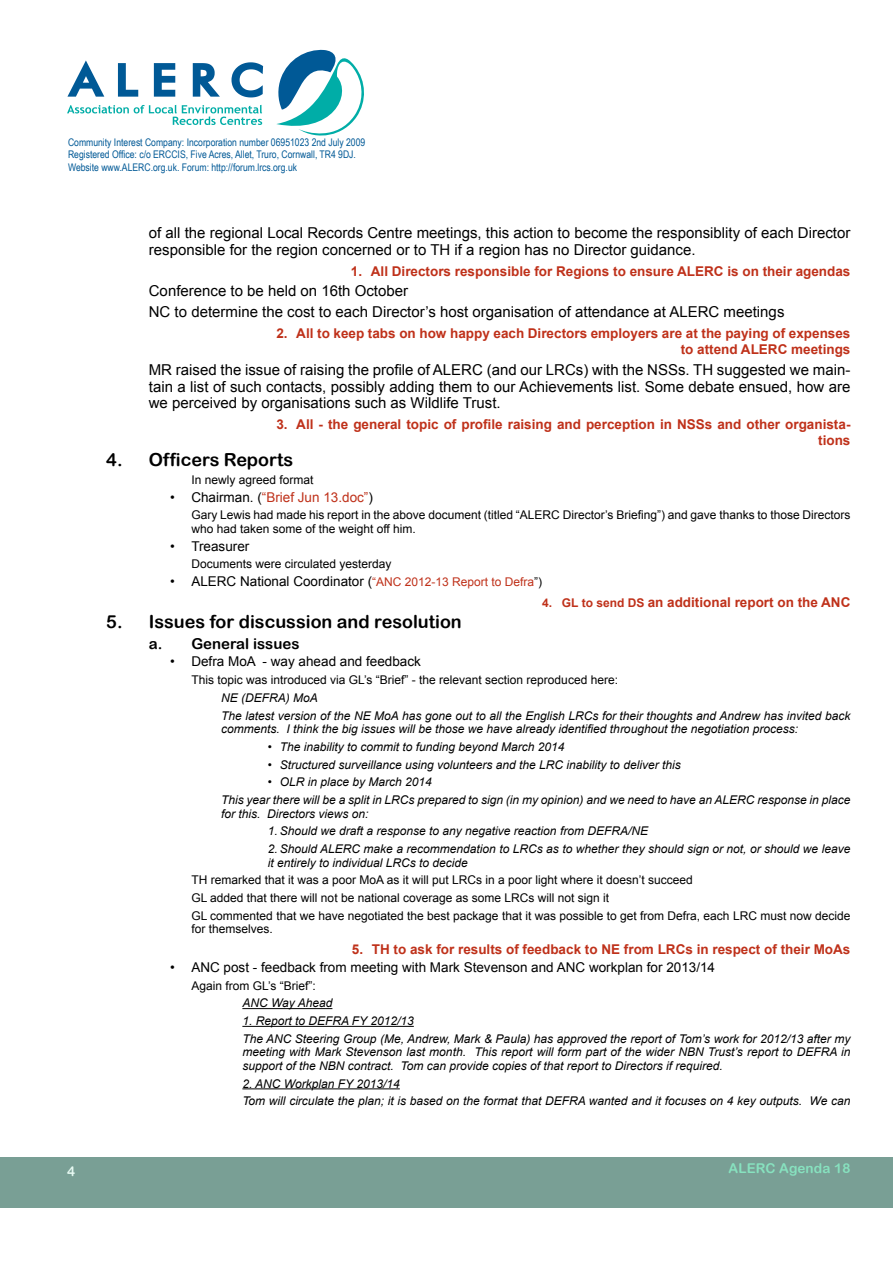
<style>
.page{position:relative;width:893px;height:1263px;background:#fff}
.page>*{position:absolute;margin:0;border:0;box-sizing:border-box;transform-origin:0 0}
.t1{font:18px "Arial Rounded MT Bold";color:#000}
.t2{font:15px/16.5px "Arial";color:#000}
.t3{font:15px "Arial Rounded MT Bold";color:#000}
.t4{font:700 13.5px/16.5px "Arial";color:#bf311a;text-align:right}
.t5{font:13.5px "Arial";color:#000}
.t6{font:13.5px "Arial";color:#bf311a}
.t7{font:13.5px "Arial Rounded MT Bold";letter-spacing:.01em;color:#87e2bf}
.t8{font:13.5px "Arial Rounded MT Bold";color:#e7f9f2}
.t9{font:italic 12px/17.7px "Arial";color:#000}
.t10{font:12px/17.7px "Arial";color:#000}
.t11{font:10.5px/12.6px "Arial Narrow";color:#005996}
.s1{color:#000}
.s2{font-size:12px;color:#bf311a}
.s3{font-size:12px}
</style>
<div class="page">
<div style="left:0;top:1157px;width:893px;height:50px;background:#799f95"></div>
<svg style="left:67px;top:60px;width:196px;height:37px"></svg>
<svg style="left:67px;top:105px;width:195px;height:20px"></svg>
<svg style="left:276px;top:49px;width:88px;height:87px"></svg>
<hr style="left:242px;top:1008px;width:90px;height:1px;background:#000">
<hr style="left:242px;top:1026px;width:172px;height:1px;background:#000">
<hr style="left:242px;top:1088px;width:158px;height:1px;background:#000">
<p class="t11" style="left:68px;top:135px;width:299px">Community Interest Company: Incorporation number 06951023 2nd July 2009<br>Registered Office: c/o ERCCIS, Five Acres, Allet, Truro, Cornwall, TR4 9DJ.<br>Website www.ALERC.org.uk. Forum: http://forum.lrcs.org.uk</p>
<p class="t2" style="left:149px;top:225px;width:703px">of all the regional Local Records Centre meetings, this action to become the responsiblity of each Director responsible for the region concerned or to TH if a region has no Director guidance.</p>
<p class="t4" style="left:351px;top:263px;width:501px">1. All Directors responsible for Regions to ensure ALERC is on their agendas</p>
<p class="t2" style="left:149px;top:281px;width:637px;line-height:20.7px">Conference to be held on 16th October<br>NC to determine the cost to each Director’s host organisation of attendance at ALERC meetings</p>
<p class="t4" style="left:276px;top:325px;width:576px">2. All to keep tabs on how happy each Directors employers are at the paying of expenses to attend ALERC meetings</p>
<p class="t2" style="left:149px;top:362px;width:703px;text-align:justify">MR raised the issue of raising the profile of ALERC (and our LRCs) with the NSSs. TH suggested we main&shy;tain a list of such contacts, possibly adding them to our Achievements list. Some debate ensued, how are we perceived by organisations such as Wildlife Trust.</p>
<p class="t4" style="left:276px;top:416px;width:576px">3. All - the general topic of profile raising and perception in NSSs and other organista&shy;tions</p>
<h1 class="t1" style="left:106px;top:449px;width:188px">4. Officers Reports</h1>
<p class="t10" style="left:191px;top:471px;width:124px">In newly agreed format</p>
<p class="t6" style="left:170px;top:488px;width:204px"><span class="s1">• Chairman. (</span>“Brief Jun 13.doc”<span class="s1">)</span></p>
<p class="t10" style="left:191px;top:509px;width:661px;line-height:13.5px">Gary Lewis had made his report in the above document (titled “ALERC Director’s Briefing”) and gave thanks to those Directors who had taken some of the weight off him.</p>
<p class="t5" style="left:170px;top:537px;width:81px">• Treasurer</p>
<p class="t10" style="left:191px;top:555px;width:202px">Documents were circulated yesterday</p>
<p class="t5" style="left:170px;top:573px;width:374px">• ALERC National Coordinator (<span class="s2">“ANC 2012-13 Report to Defra</span><span class="s3">”)</span></p>
<p class="t4" style="left:542px;top:594px;width:310px"><span class="s3">4. GL to send DS</span> an additional report on the ANC</p>
<h1 class="t1" style="left:106px;top:611px;width:357px">5. Issues for discussion and resolution</h1>
<p class="t3" style="left:149px;top:634px;width:152px">a. General issues</p>
<p class="t5" style="left:170px;top:653px;width:252px">• Defra MoA - way ahead and feedback</p>
<p class="t10" style="left:191px;top:671px;width:428px">This topic was introduced via GL’s “Brief” - the relevant section reproduced here:</p>
<p class="t9" style="left:221px;top:689px;width:631px">NE (DEFRA) MoA<br>The latest version of the NE MoA has gone out to all the English LRCs for their thoughts and Andrew has invited back</p>
<p class="t9" style="left:221px;top:720px;width:578px">comments. I think the big issues will be those we have already identified throughout the negotiation process:</p>
<p class="t9" style="left:268px;top:738px;width:298px">• The inability to commit to funding beyond March 2014</p>
<p class="t9" style="left:268px;top:756px;width:414px">• Structured surveillance using volunteers and the LRC inability to deliver this</p>
<p class="t9" style="left:221px;top:773px;width:631px;text-indent:47px">• OLR in place by March 2014<br>This year there will be a split in LRCs prepared to sign (in my opinion) and we need to have an ALERC response in place</p>
<p class="t9" style="left:221px;top:805px;width:149px">for this. Directors views on:</p>
<p class="t9" style="left:268px;top:822px;width:382px">1. Should we draft a response to any negative reaction from DEFRA/NE</p>
<p class="t9" style="left:268px;top:842px;width:584px;line-height:13.5px">2. Should ALERC make a recommendation to LRCs as to whether they should sign or not, or should we leave it entirely to individual LRCs to decide</p>
<p class="t10" style="left:191px;top:871px;width:661px">TH remarked that it was a poor MoA as it will put LRCs in a poor light where it doesn’t succeed<br>GL added that there will not be national coverage as some LRCs will not sign it<br>GL commented that we have negotiated the best package that it was possible to get from Defra, each LRC must now decide</p>
<p class="t10" style="left:191px;top:920px;width:83px">for themselves.</p>
<p class="t4" style="left:352px;top:941px;width:500px">5. TH to ask for results of feedback to NE from LRCs in respect of their MoAs</p>
<p class="t5" style="left:170px;top:958px;width:546px">• ANC post - feedback from meeting with Mark Stevenson and ANC workplan for 2013/14</p>
<p class="t10" style="left:191px;top:977px;width:126px">Again from GL’s “Brief”:</p>
<p class="t9" style="left:242px;top:994px;width:92px">ANC Way Ahead</p>
<p class="t9" style="left:242px;top:1012px;width:610px">1. Report to DEFRA FY 2012/13<br>The ANC Steering Group (Me, Andrew, Mark &amp; Paula) has approved the report of Tom’s work for 2012/13 after my</p>
<p class="t9" style="left:242px;top:1045px;width:610px;line-height:13.5px">meeting with Mark Stevenson last month. This report will form part of the wider NBN Trust’s report to DEFRA in support of the NBN contract. Tom can provide copies of that report to Directors if required.</p>
<p class="t9" style="left:242px;top:1075px;width:610px">2. ANC Workplan FY 2013/14<br>Tom will circulate the plan; it is based on the format that DEFRA wanted and it focuses on 4 key outputs. We can</p>
<p class="t8" style="left:67px;top:1163px;width:10px">4</p>
<p class="t7" style="left:728px;top:1160px;width:123px">ALERC Agenda 18</p>
</div>
